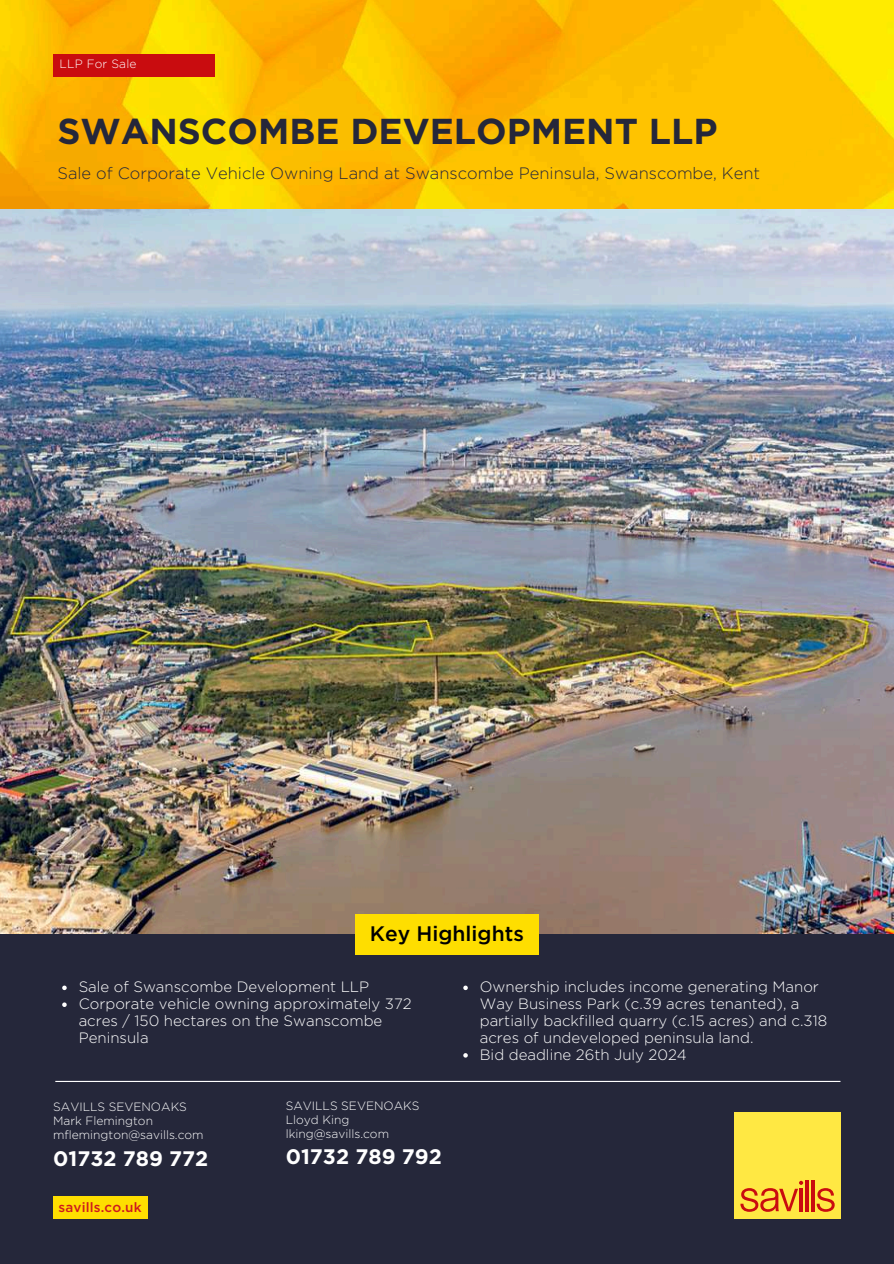
<style>
.page{position:relative;width:894px;height:1264px;background:#fff}
.page>*{position:absolute;margin:0;border:0;box-sizing:border-box;transform-origin:0 0}
.t1{font:700 36px "Gotham";color:#25273a}
.t2{font:700 21px "Gotham";color:#fff}
.t3{font:500 21px "Gotham";color:#000}
.t4{font:300 16.5px "Gotham";color:#25273a}
.t5{font:300 15px/16.8px "Gotham";color:#fff}
.t6{font:500 13.5px "Gotham";letter-spacing:.01em;color:#ce181e}
.t7{font:300 12px/14px "Gotham";color:#fff}
</style>
<div class="page">
<img style="left:0;top:0;width:893px;height:934px">
<div style="left:0;top:934px;width:892px;height:329px;background:#25273a"></div>
<div style="left:53px;top:1196px;width:94px;height:23px;background:#fede00"></div>
<div style="left:733px;top:1112px;width:107px;height:106px;background:#ffe843"></div>
<svg style="left:740px;top:1180px;width:63px;height:31px"></svg>
<hr style="left:799px;top:1188px;width:3px;height:23px;background:#c90c0f">
<hr style="left:805px;top:1180px;width:3px;height:31px;background:#c90c0f">
<hr style="left:811px;top:1180px;width:3px;height:31px;background:#c90c0f">
<svg style="left:816px;top:1188px;width:18px;height:23px"></svg>
<div style="left:53px;top:54px;width:161px;height:22px;background:#c90c0f"></div>
<div style="left:355px;top:914px;width:183px;height:40px;background:#fede00"></div>
<hr style="left:55px;top:1080px;width:785px;height:1px;background:#fff">
<svg style="left:62px;top:985px;width:5px;height:5px"></svg>
<svg style="left:62px;top:1002px;width:5px;height:4px"></svg>
<svg style="left:463px;top:985px;width:4px;height:5px"></svg>
<svg style="left:463px;top:1053px;width:4px;height:4px"></svg>
<p class="t7" style="left:60px;top:57px;width:78px">LLP For Sale</p>
<h1 class="t1" style="left:57px;top:109px;width:661px">SWANSCOMBE DEVELOPMENT LLP</h1>
<p class="t4" style="left:57px;top:163px;width:704px">Sale of Corporate Vehicle Owning Land at Swanscombe Peninsula, Swanscombe, Kent</p>
<h2 class="t3" style="left:369px;top:920px;width:156px">Key Highlights</h2>
<p class="t5" style="left:79px;top:978px;width:334px">Sale of Swanscombe Development LLP<br>Corporate vehicle owning approximately 372 acres / 150 hectares on the Swanscombe<br>Peninsula</p>
<p class="t5" style="left:479px;top:978px;width:349px">Ownership includes income generating Manor Way Business Park (c.39 acres tenanted), a partially backfilled quarry (c.15 acres) and c.318 acres of undeveloped peninsula land.<br>Bid deadline 26th July 2024</p>
<p class="t7" style="left:286px;top:1098px;width:135px">SAVILLS SEVENOAKS<br>Lloyd King lking@savills.com</p>
<h2 class="t2" style="left:286px;top:1144px;width:157px">01732 789 792</h2>
<p class="t7" style="left:53px;top:1099px;width:152px">SAVILLS SEVENOAKS<br>Mark Flemington mflemington@savills.com</p>
<h2 class="t2" style="left:53px;top:1145px;width:157px">01732 789 772</h2>
<p class="t6" style="left:58px;top:1199px;width:85px">savills.co.uk</p>
</div>
